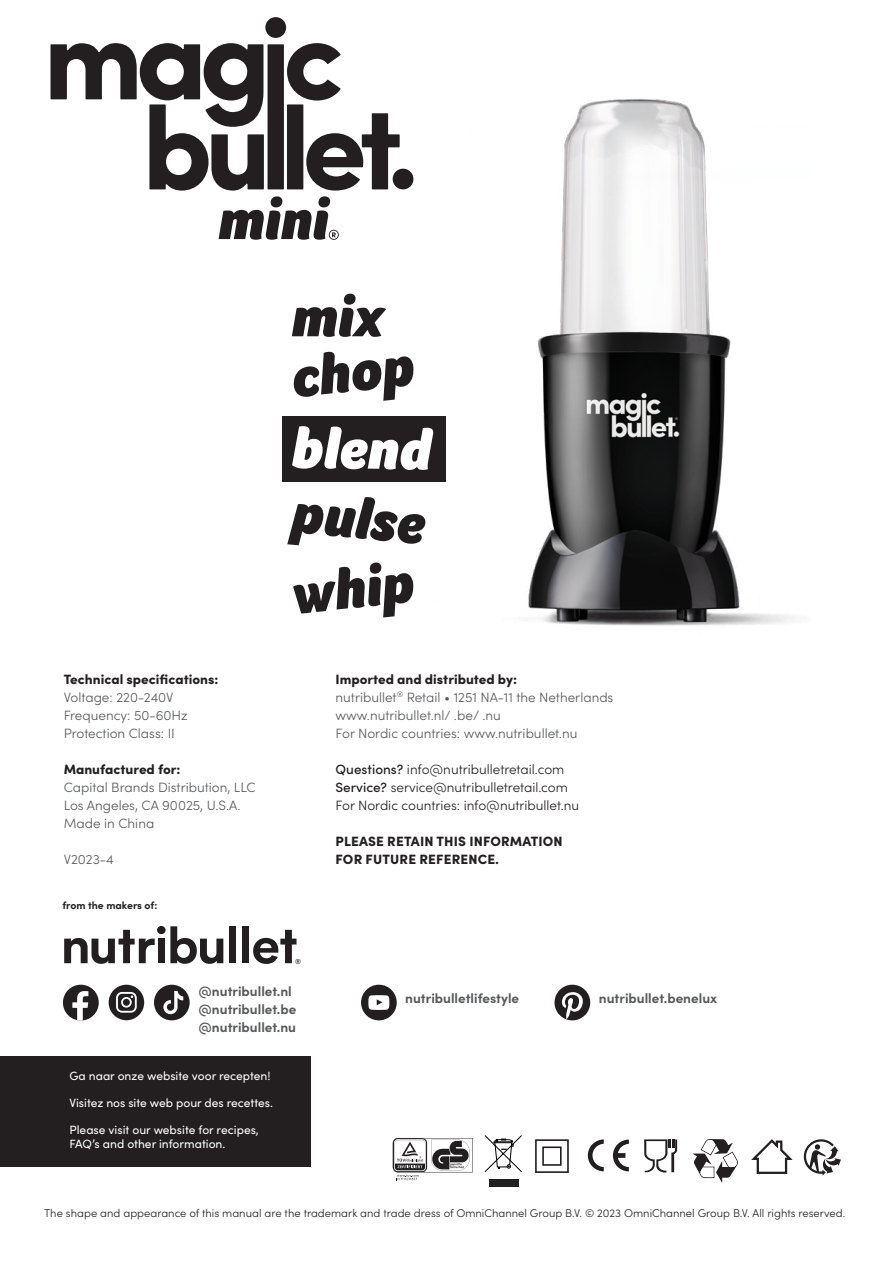
<style>
.page{position:relative;width:893px;height:1263px;background:#fff}
.page>*{position:absolute;margin:0;border:0;box-sizing:border-box;transform-origin:0 0}
.t1{font:300 13.5px/18px "Sofia Pro";color:#58595b}
.t2{font:300 13.5px/18px "Sofia Pro";color:#231f20}
.t3{font:900 13.5px/18px "Sofia Pro";color:#231f20}
.t4{font:700 13.5px/18px "Sofia Pro";color:#58595b}
.t5{font:12px/13.5px "Sofia Pro";color:#fff}
.t6{font:300 11.25px "Sofia Pro";color:#231f20}
.t7{font:700 10.5px "Sofia Pro";color:#231f20}
.t8{font:700 7.35px "Sofia Pro";color:#231f20}
.s1{font-weight:900;color:#231f20}
.s2{font-weight:500}
</style>
<div class="page">
<img style="left:432px;top:99px;width:363px;height:527px">
<div style="left:0;top:1056px;width:310px;height:110px;background:#231f20"></div>
<svg style="left:393px;top:1138px;width:80px;height:42px"></svg>
<div style="left:554px;top:985px;width:36px;height:35px;background:#231f20;border-radius:50%"></div>
<svg style="left:562px;top:992px;width:21px;height:27px"></svg>
<svg style="left:361px;top:985px;width:36px;height:36px"></svg>
<div style="left:63px;top:985px;width:36px;height:35px;background:#231f20;border-radius:50%"></div>
<svg style="left:72px;top:991px;width:16px;height:29px"></svg>
<div style="left:109px;top:985px;width:35px;height:35px;background:#231f20;border-radius:50%"></div>
<svg style="left:116px;top:992px;width:21px;height:21px"></svg>
<div style="left:489px;top:1179px;width:29px;height:7px;background:#231f20"></div>
<svg style="left:484px;top:1135px;width:38px;height:37px"></svg>
<svg style="left:535px;top:1139px;width:34px;height:34px"></svg>
<svg style="left:588px;top:1139px;width:41px;height:32px"></svg>
<svg style="left:692px;top:1139px;width:46px;height:44px"></svg>
<svg style="left:804px;top:1139px;width:37px;height:36px"></svg>
<svg style="left:751px;top:1139px;width:42px;height:35px"></svg>
<svg style="left:644px;top:1139px;width:33px;height:33px"></svg>
<div style="left:158px;top:939px;width:7px;height:24px;background:#231f20"></div>
<svg style="left:170px;top:926px;width:53px;height:38px"></svg>
<div style="left:229px;top:926px;width:7px;height:37px;background:#231f20"></div>
<div style="left:242px;top:926px;width:7px;height:37px;background:#231f20"></div>
<svg style="left:64px;top:930px;width:91px;height:34px"></svg>
<div style="left:157px;top:926px;width:9px;height:8px;background:#231f20;border-radius:50%"></div>
<svg style="left:253px;top:930px;width:44px;height:34px"></svg>
<div style="left:282px;top:417px;width:163px;height:65px;background:#231f20"></div>
<svg style="left:292px;top:426px;width:141px;height:44px"></svg>
<svg style="left:292px;top:294px;width:94px;height:43px"></svg>
<svg style="left:294px;top:351px;width:120px;height:50px"></svg>
<svg style="left:287px;top:497px;width:138px;height:48px"></svg>
<svg style="left:293px;top:562px;width:120px;height:55px"></svg>
<div style="left:154px;top:985px;width:36px;height:35px;background:#231f20;border-radius:50%"></div>
<svg style="left:163px;top:991px;width:20px;height:23px"></svg>
<div style="left:265px;top:17px;width:21px;height:21px;background:#231f20;border-radius:50%"></div>
<div style="left:393px;top:169px;width:20px;height:20px;background:#231f20;border-radius:50%"></div>
<svg style="left:51px;top:43px;width:349px;height:197px"></svg>
<p class="t3" style="left:64px;top:669px;width:156px">Technical specifications:</p>
<p class="t1" style="left:64px;top:687px;width:125px">Voltage: 220-240V<br>Frequency: 50-60Hz<br>Protection Class: II</p>
<p class="t3" style="left:64px;top:759px;width:118px">Manufactured for:</p>
<p class="t1" style="left:64px;top:777px;width:193px">Capital Brands Distribution, LLC<br>Los Angeles, CA 90025, U.S.A.<br>Made in China</p>
<p class="t1" style="left:64px;top:849px;width:52px">V2023-4</p>
<p class="t7" style="left:62px;top:897px;width:97px">from the makers of:</p>
<p class="t1" style="left:336px;top:669px;width:279px"><span class="s1">Imported and distributed by:<br></span>nutribullet<sup>®</sup> Retail • 1251 NA-11 the Netherlands www.nutribullet.nl/ .be/ .nu<br>For Nordic countries: www.nutribullet.nu</p>
<p class="t2" style="left:336px;top:759px;width:245px"><span class="s2">Questions?</span> info@nutribulletretail.com<br><span class="s2">Service?</span> service@nutribulletretail.com<br>For Nordic countries: info@nutribullet.nu</p>
<p class="t3" style="left:336px;top:831px;width:229px">PLEASE RETAIN THIS INFORMATION<br>FOR FUTURE REFERENCE.</p>
<p class="t8" style="left:295px;top:955px;width:7px">®</p>
<p class="t4" style="left:198px;top:981px;width:99px">@nutribullet.nl @nutribullet.be @nutribullet.nu</p>
<p class="t4" style="left:405px;top:988px;width:115px">nutribulletlifestyle</p>
<p class="t4" style="left:599px;top:989px;width:120px">nutribullet.benelux</p>
<p class="t5" style="left:69px;top:1068px;width:203px">Ga naar onze website voor recepten!</p>
<p class="t5" style="left:69px;top:1095px;width:205px">Visitez nos site web pour des recettes.</p>
<p class="t5" style="left:69px;top:1122px;width:191px">Please visit our website for recipes,<br>FAQ’s and other information.</p>
<p class="t6" style="left:44px;top:1205px;width:803px">The shape and appearance of this manual are the trademark and trade dress of OmniChannel Group B.V. © 2023 OmniChannel Group B.V. All rights reserved.</p>
</div>
